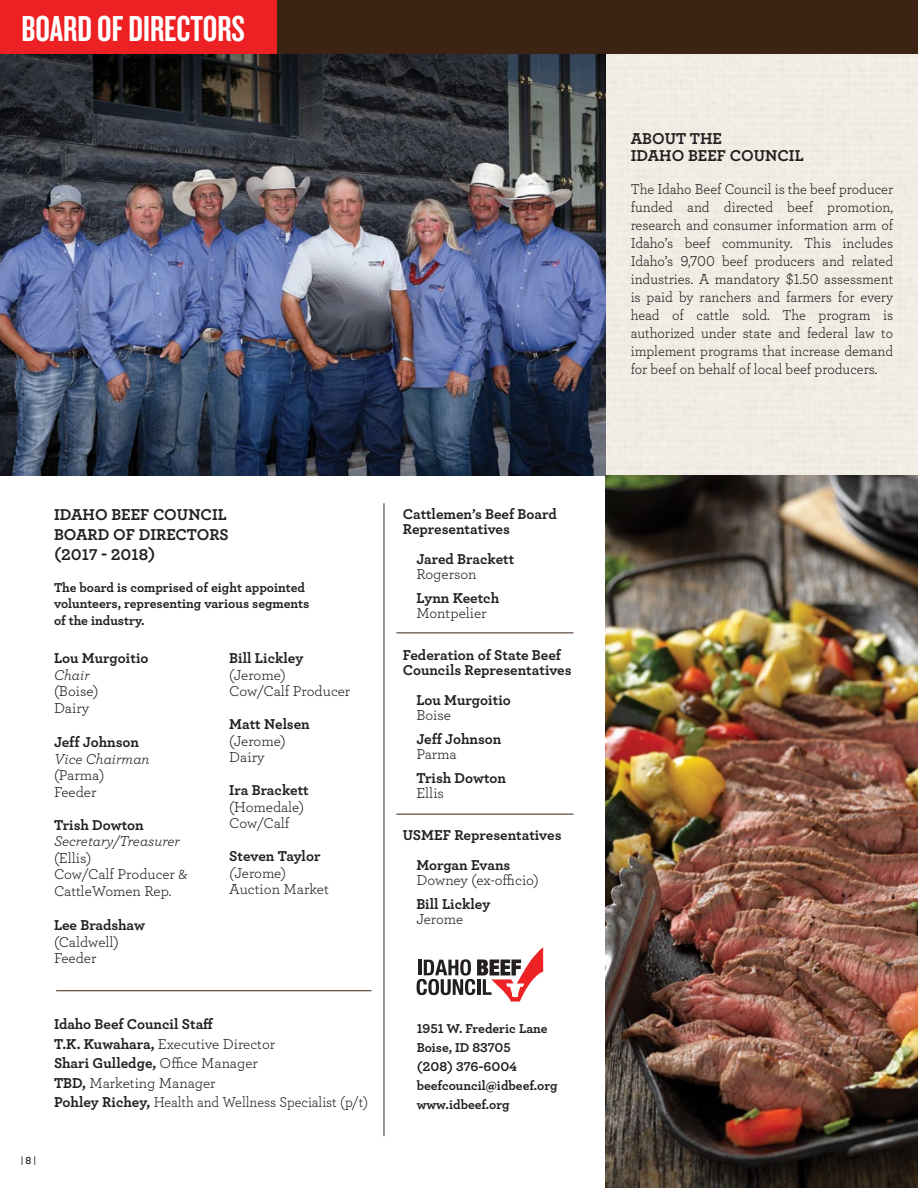
<style>
.page{position:relative;width:918px;height:1188px;background:#fff}
.page>*{position:absolute;margin:0;border:0;box-sizing:border-box;transform-origin:0 0}
.t1{font:37.5px "Knockout HTF48 Featherweight";color:#fff}
.t2{font:700 16.5px/20.2px "Archer";color:#231f20;text-align:justify}
.t3{font:15px/18px "Archer Book LF";color:#231f20;text-align:justify;scale:.95 1}
.t4{font:15px/16.5px "Archer";color:#231f20}
.t5{font:15px "Archer Bold LF";color:#231f20}
.t6{font:700 15px/15px "Archer";color:#231f20}
.t7{font:15px "Archer Book LF Italic";color:#231f20}
.t8{font:13.5px/19.2px "Archer Bold LF";color:#231f20}
.t9{font:10.5px "Knockout HTF31 Junior Middlewt";color:#231f20}
.s1{font-family:"Archer Book LF Italic"}
.s2{font-family:"Archer Bold LF";font-weight:400}
.s3{font-weight:400}
.s4{font-family:"Archer"}
.s5{font-family:"Archer Bold LF"}
</style>
<div class="page">
<svg style="left:417px;top:947px;width:126px;height:55px"></svg>
<hr style="left:384px;top:503px;width:1px;height:633px;background:#3c2415">
<hr style="left:56px;top:990px;width:316px;height:1px;background:#3c2415">
<img style="left:0;top:54px;width:606px;height:421px">
<div style="left:0;top:0;width:918px;height:54px;background:#3c2415"></div>
<div style="left:0;top:0;width:276px;height:54px;background:#ed2124"></div>
<hr style="left:396px;top:633px;width:178px;height:1px;background:#3c2415">
<hr style="left:396px;top:814px;width:178px;height:1px;background:#3c2415">
<img style="left:606px;top:475px;width:312px;height:713px">
<h1 class="t1" style="left:22px;top:9px;width:225px">BOARD OF DIRECTORS</h1>
<p class="t2" style="left:54px;top:503px;width:176px">IDAHO BEEF COUNCIL BOARD OF DIRECTORS (2017 - 2018)</p>
<p class="t8" style="left:54px;top:579px;width:257px;line-height:16.5px">The board is comprised of eight appointed volunteers, representing various segments of the industry.</p>
<p class="t5" style="left:54px;top:649px;width:96px">Lou Murgoitio</p>
<p class="t7" style="left:54px;top:665px;width:37px">Chair</p>
<p class="t4" style="left:54px;top:682px;width:46px">(Boise)<br>Dairy</p>
<p class="t5" style="left:54px;top:733px;width:87px">Jeff Johnson</p>
<p class="t7" style="left:54px;top:749px;width:97px">Vice Chairman</p>
<p class="t4" style="left:54px;top:766px;width:52px">(Parma)<br>Feeder</p>
<p class="t5" style="left:54px;top:815px;width:91px">Trish Dowton</p>
<p class="t7" style="left:54px;top:832px;width:128px">Secretary/Treasurer</p>
<p class="t4" style="left:54px;top:849px;width:135px">(Ellis)<br>Cow/Calf Producer &amp;<br>CattleWomen Rep.</p>
<p class="t5" style="left:54px;top:916px;width:92px">Lee Bradshaw</p>
<p class="t4" style="left:54px;top:933px;width:66px">(Caldwell)<br>Feeder</p>
<p class="t5" style="left:229px;top:649px;width:76px">Bill Lickley</p>
<p class="t4" style="left:229px;top:666px;width:122px">(Jerome)<br>Cow/Calf Producer</p>
<p class="t5" style="left:229px;top:715px;width:82px">Matt Nelsen</p>
<p class="t4" style="left:229px;top:732px;width:58px">(Jerome)<br>Dairy</p>
<p class="t5" style="left:229px;top:781px;width:81px">Ira Brackett</p>
<p class="t4" style="left:229px;top:798px;width:76px">(Homedale)<br>Cow/Calf</p>
<p class="t5" style="left:229px;top:847px;width:93px">Steven Taylor</p>
<p class="t4" style="left:229px;top:864px;width:101px"><span class="s1">(</span>Jerome)<br>Auction Market</p>
<p class="t9" style="left:21px;top:1155px;width:16px">| 8 |</p>
<p class="t6" style="left:54px;top:1014px;width:223px;line-height:19.5px">Idaho Beef Council Staff<br><span class="s2">T.K. Kuwahara,</span> <span class="s3">Executive Director</span></p>
<p class="t5" style="left:54px;top:1054px;width:205px">Shari Gulledge, <span class="s4">Office Manager</span></p>
<p class="t4" style="left:54px;top:1072px;width:316px;line-height:19.5px"><span class="s5">TBD,</span> Marketing Manager<br><span class="s5">Pohley Richey,</span> Health and Wellness Specialist (p/t)</p>
<p class="t6" style="left:403px;top:505px;width:155px">Cattlemen’s Beef Board<br>Representatives</p>
<p class="t5" style="left:416px;top:549px;width:99px">Jared Brackett</p>
<p class="t4" style="left:416px;top:565px;width:62px">Rogerson</p>
<p class="t5" style="left:416px;top:588px;width:84px">Lynn Keetch</p>
<p class="t4" style="left:416px;top:604px;width:72px">Montpelier</p>
<p class="t6" style="left:403px;top:646px;width:170px">Federation of State Beef<br>Councils Representatives</p>
<p class="t5" style="left:416px;top:690px;width:96px">Lou Murgoitio</p>
<p class="t4" style="left:416px;top:706px;width:36px">Boise</p>
<p class="t5" style="left:416px;top:729px;width:87px">Jeff Johnson</p>
<p class="t4" style="left:416px;top:745px;width:42px">Parma</p>
<p class="t5" style="left:416px;top:768px;width:91px">Trish Dowton</p>
<p class="t4" style="left:416px;top:784px;width:29px">Ellis</p>
<p class="t6" style="left:403px;top:826px;width:160px">USMEF Representatives</p>
<p class="t5" style="left:416px;top:855px;width:96px">Morgan Evans</p>
<p class="t4" style="left:416px;top:871px;width:124px">Downey (ex-officio)</p>
<p class="t5" style="left:416px;top:894px;width:76px">Bill Lickley</p>
<p class="t4" style="left:416px;top:910px;width:49px">Jerome</p>
<p class="t8" style="left:417px;top:1018px;width:142px">1951 W. Frederic Lane<br>Boise, ID 83705<br>(208) 376-6004 beefcouncil@idbeef.org www.idbeef.org</p>
<p class="t2" style="left:631px;top:128px;width:175px;line-height:17.2px">ABOUT THE<br>IDAHO BEEF COUNCIL</p>
<p class="t3" style="left:631px;top:180px;width:278px">The Idaho Beef Council is the beef producer funded and directed beef promotion, research and consumer information arm of Idaho’s beef community. This includes Idaho’s 9,700 beef producers and related industries. A mandatory $1.50 assessment is paid by ranchers and farmers for every head of cattle sold. The program is authorized under state and federal law to implement programs that increase demand for beef on behalf of local beef producers.</p>
</div>
